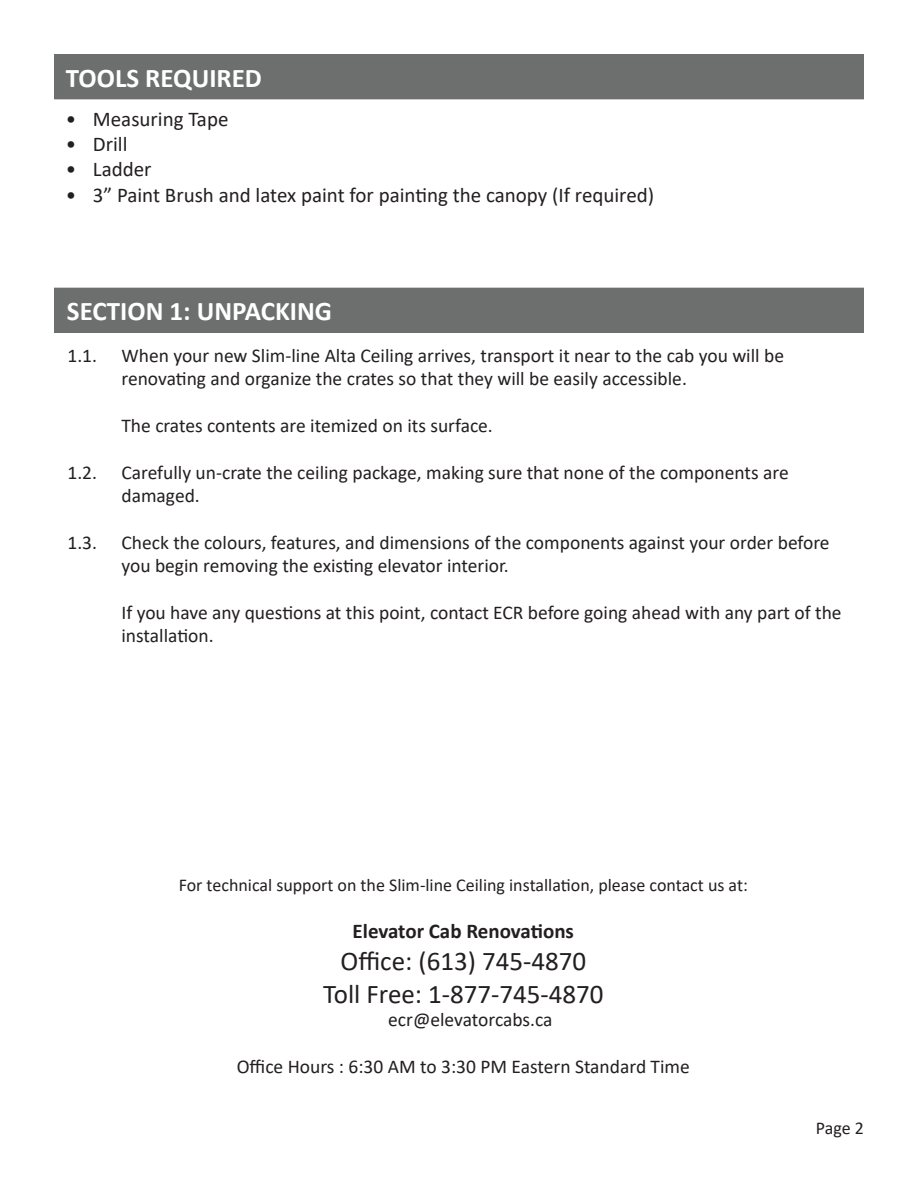
<style>
.page{position:relative;width:918px;height:1188px;background:#fff}
.page>*{position:absolute;margin:0;border:0;box-sizing:border-box;transform-origin:0 0}
.t1{font:27px "Calibri";color:#231f20}
.t2{font:700 27px "Calibri";color:#fff}
.t3{font:21px "Calibri";color:#231f20}
.t4{font:700 21px "Calibri";color:#231f20}
.t5{font:19.5px/23.4px "Calibri";color:#231f20}
.t6{font:18px "Calibri";color:#231f20}
</style>
<div class="page">
<div style="left:54px;top:54px;width:810px;height:45px;background:#6d6f6f"></div>
<div style="left:54px;top:288px;width:810px;height:45px;background:#6d6f6f"></div>
<p class="t2" style="left:66px;top:59px;width:198px">TOOLS REQUIRED</p>
<p class="t3" style="left:66px;top:104px;width:164px">• Measuring Tape</p>
<p class="t3" style="left:66px;top:130px;width:63px">• Drill</p>
<p class="t3" style="left:66px;top:155px;width:87px">• Ladder</p>
<p class="t3" style="left:66px;top:180px;width:590px">• 3” Paint Brush and latex paint for painting the canopy (If required)</p>
<p class="t2" style="left:67px;top:292px;width:267px">SECTION 1: UNPACKING</p>
<p class="t5" style="left:68px;top:343px;width:31px">1.1.</p>
<p class="t5" style="left:121px;top:343px;width:664px">When your new Slim-line Alta Ceiling arrives, transport it near to the cab you will be</p>
<p class="t5" style="left:121px;top:366px;width:567px">renovating and organize the crates so that they will be easily accessible.</p>
<p class="t5" style="left:121px;top:413px;width:373px">The crates contents are itemized on its surface.</p>
<p class="t5" style="left:68px;top:460px;width:31px">1.2.</p>
<p class="t5" style="left:121px;top:460px;width:669px">Carefully un-crate the ceiling package, making sure that none of the components are</p>
<p class="t5" style="left:121px;top:483px;width:80px">damaged.</p>
<p class="t5" style="left:68px;top:530px;width:31px">1.3.</p>
<p class="t5" style="left:121px;top:530px;width:710px">Check the colours, features, and dimensions of the components against your order before you begin removing the existing elevator interior.</p>
<p class="t5" style="left:121px;top:600px;width:722px">If you have any questions at this point, contact ECR before going ahead with any part of the installation.</p>
<p class="t6" style="left:179px;top:873px;width:571px">For technical support on the Slim-line Ceiling installation, please contact us at:</p>
<p class="t4" style="left:353px;top:916px;width:223px">Elevator Cab Renovations</p>
<p class="t1" style="left:341px;top:943px;width:247px">Office: (613) 745-4870</p>
<p class="t1" style="left:323px;top:975px;width:282px">Toll Free: 1-877-745-4870</p>
<p class="t5" style="left:388px;top:1008px;width:166px">ecr@elevatorcabs.ca</p>
<p class="t5" style="left:237px;top:1054px;width:455px">Office Hours : 6:30 AM to 3:30 PM Eastern Standard Time</p>
<p class="t6" style="left:816px;top:1116px;width:50px">Page 2</p>
</div>
